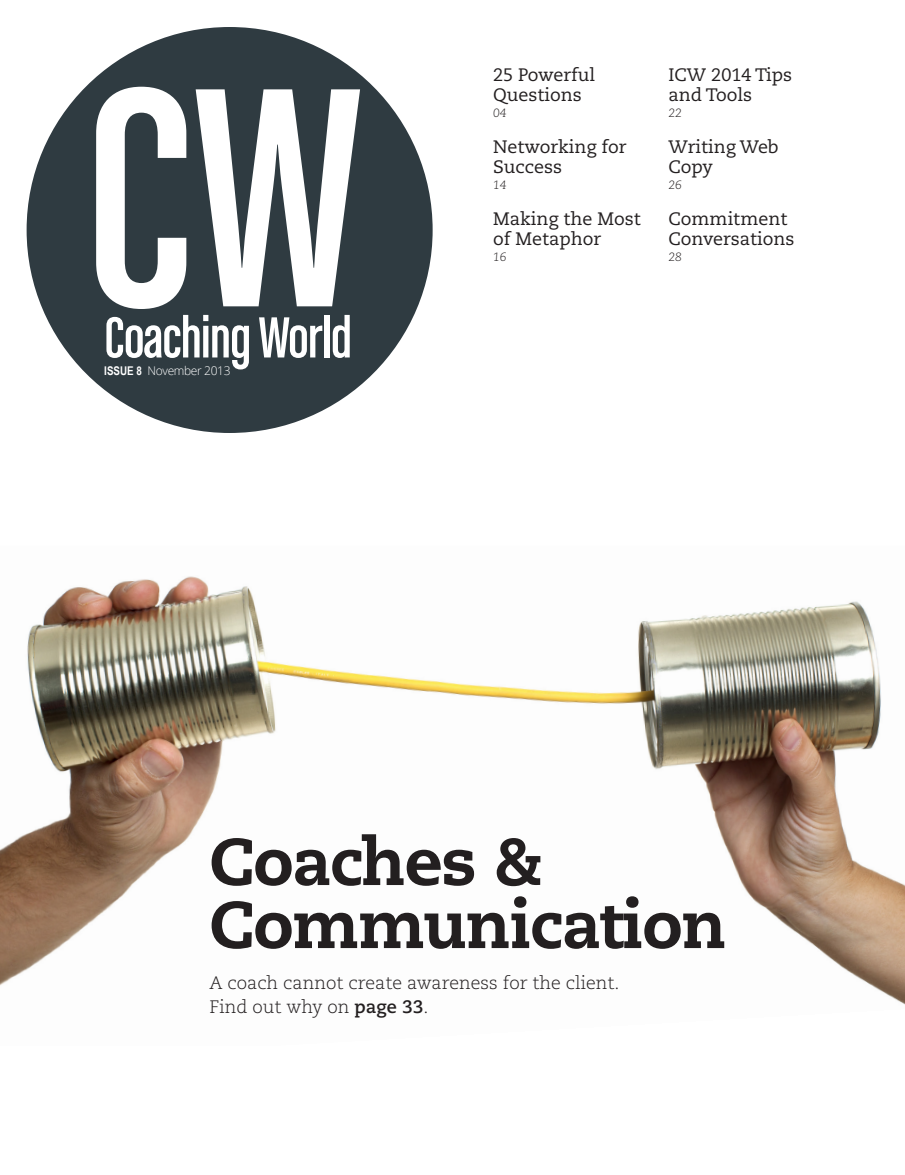
<style>
.page{position:relative;width:905px;height:1175px;background:#fff}
.page>*{position:absolute;margin:0;border:0;box-sizing:border-box;transform-origin:0 0}
.t1{font:800 66px/63px "Caecilia LT Std";letter-spacing:-.02em;color:#231f20}
.t2{font:61.5px "Chalet Comprime Cologne Sixty";letter-spacing:-.01em;color:#fff}
.t3{font:18px/19.5px "Caecilia LT Std";color:#231f20}
.t4{font:300 18px/24px "Caecilia LT Std";color:#231f20}
.t5{font:300 12px "Open Sans";letter-spacing:-.03em;color:#fff}
.t6{font:italic 300 12px "Caecilia LT Std";color:#231f20}
.s1{font-family:"Arial Narrow";font-weight:700}
.s2{font-weight:700}
</style>
<div class="page">
<img style="left:0;top:576px;width:904px;height:428px">
<div style="left:27px;top:27px;width:405px;height:406px;background:#2f3b41;border-radius:50%"></div>
<svg style="left:96px;top:87px;width:264px;height:222px;fill:#fcfcfc"></svg>
<p class="t2" style="left:104px;top:304px;width:249px">Coaching World</p>
<p class="t5" style="left:104px;top:363px;width:128px"><span class="s1">ISSUE 8</span> November 2013</p>
<p class="t3" style="left:493px;top:66px;width:104px">25 Powerful<br>Questions</p>
<p class="t6" style="left:493px;top:106px;width:15px">04</p>
<p class="t3" style="left:493px;top:138px;width:135px">Networking for<br>Success</p>
<p class="t6" style="left:493px;top:178px;width:15px">14</p>
<p class="t3" style="left:493px;top:210px;width:149px">Making the Most of Metaphor</p>
<p class="t6" style="left:493px;top:250px;width:15px">16</p>
<p class="t3" style="left:668px;top:66px;width:125px">ICW 2014 Tips and Tools</p>
<p class="t6" style="left:668px;top:106px;width:15px">22</p>
<p class="t3" style="left:668px;top:138px;width:111px">Writing Web<br>Copy</p>
<p class="t6" style="left:668px;top:178px;width:15px">26</p>
<p class="t3" style="left:668px;top:210px;width:127px">Commitment<br>Conversations</p>
<p class="t6" style="left:668px;top:250px;width:15px">28</p>
<p class="t1" style="left:209px;top:830px;width:518px">Coaches &amp;<br>Communication</p>
<p class="t4" style="left:209px;top:970px;width:411px">A coach cannot create awareness for the client.<br>Find out why on <span class="s2">page 33</span>.</p>
</div>
